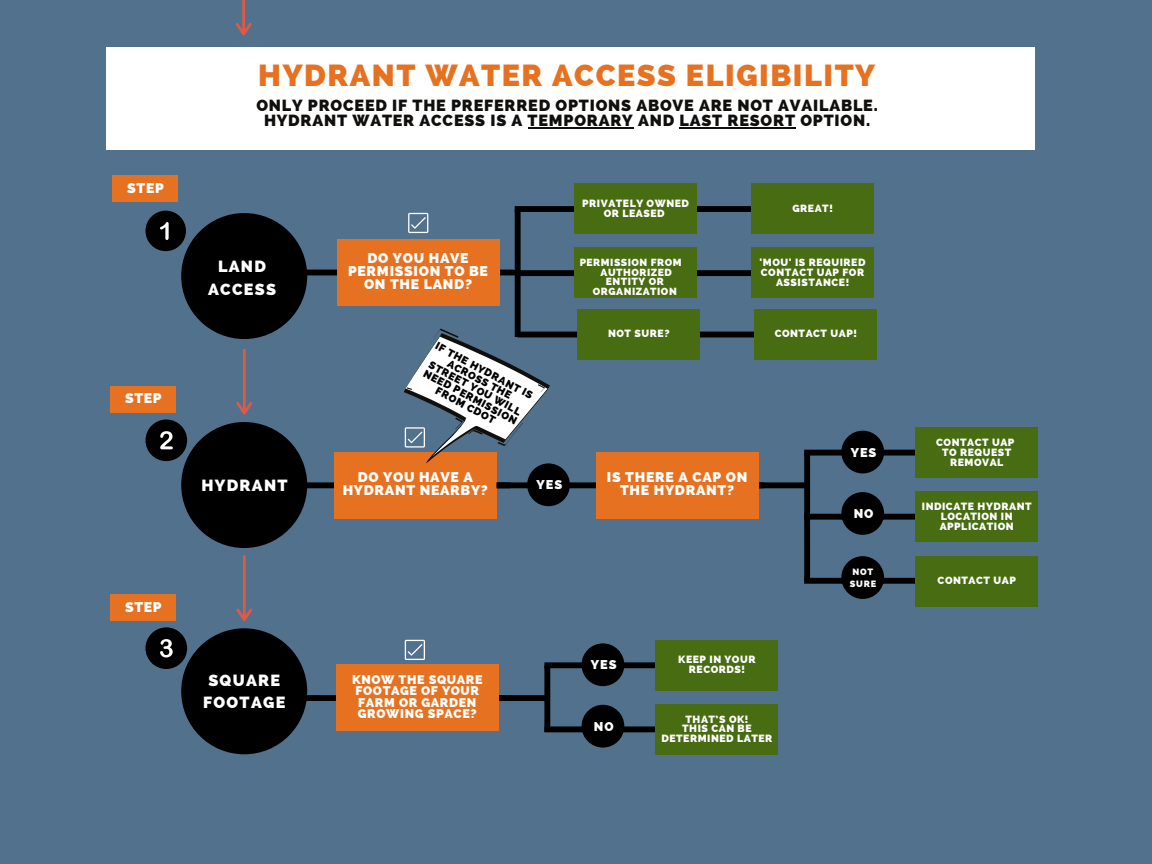
<style>
.page{position:relative;width:1152px;height:864px;background:#52718d}
.page>*{position:absolute;margin:0;border:0;box-sizing:border-box;transform-origin:0 0}
.t1{font:800 30.45px "Raleway";letter-spacing:.05em;color:#e67221}
.t2{font:800 16.2px "Raleway";letter-spacing:.05em;color:#100f0d}
.t3{font:800 16.2px/22px "Raleway";letter-spacing:.08em;color:#fff;text-align:center}
.t4{font:800 14.1px/12.9px "Raleway";letter-spacing:.05em;color:#fff;text-align:center}
.t5{font:800 12.75px "Raleway";letter-spacing:.08em;color:#fff}
.t6{font:800 12.6px/11.6px "Raleway";letter-spacing:.05em;color:#fff}
.t7{font:800 10.8px/9.9px "Raleway";color:#000;text-align:center}
.t8{font:800 10.5px/9.6px "Raleway";letter-spacing:.05em;color:#fff;text-align:center}
.t9{font:800 10.35px "Raleway";letter-spacing:.05em;color:#fff}
.t10{font:800 9.15px/12.1px "Raleway";letter-spacing:.08em;color:#fff;text-align:center}
</style>
<div class="page">
<svg style="left:236px;top:0;width:16px;height:35px"></svg>
<div style="left:181px;top:213px;width:126px;height:126px;background:#000;border-radius:50%"></div>
<div style="left:113px;top:175px;width:65px;height:27px;background:#e67221"></div>
<div style="left:181px;top:422px;width:126px;height:126px;background:#000;border-radius:50%"></div>
<div style="left:111px;top:386px;width:65px;height:27px;background:#e67221"></div>
<div style="left:181px;top:628px;width:126px;height:126px;background:#000;border-radius:50%"></div>
<div style="left:111px;top:594px;width:65px;height:27px;background:#e67221"></div>
<svg style="left:236px;top:349px;width:16px;height:66px"></svg>
<svg style="left:236px;top:555px;width:16px;height:66px"></svg>
<div style="left:298px;top:270px;width:215px;height:5px;background:#000"></div>
<div style="left:337px;top:239px;width:162px;height:67px;background:#e67221"></div>
<div style="left:515px;top:209px;width:6px;height:67px;background:#000"></div>
<div style="left:515px;top:206px;width:66px;height:6px;background:#000"></div>
<div style="left:515px;top:270px;width:66px;height:6px;background:#000"></div>
<div style="left:515px;top:271px;width:6px;height:66px;background:#000"></div>
<div style="left:517px;top:332px;width:67px;height:5px;background:#000"></div>
<div style="left:692px;top:206px;width:66px;height:6px;background:#000"></div>
<div style="left:574px;top:184px;width:123px;height:50px;background:#486c11"></div>
<div style="left:692px;top:270px;width:66px;height:6px;background:#000"></div>
<div style="left:574px;top:248px;width:123px;height:50px;background:#486c11"></div>
<div style="left:694px;top:332px;width:67px;height:5px;background:#000"></div>
<div style="left:577px;top:309px;width:123px;height:51px;background:#486c11"></div>
<div style="left:298px;top:482px;width:212px;height:6px;background:#000"></div>
<div style="left:334px;top:452px;width:162px;height:66px;background:#e67221"></div>
<div style="left:527px;top:463px;width:43px;height:43px;background:#000;border-radius:50%"></div>
<div style="left:566px;top:482px;width:197px;height:6px;background:#000"></div>
<div style="left:607px;top:482px;width:199px;height:6px;background:#000"></div>
<div style="left:596px;top:452px;width:162px;height:66px;background:#e67221"></div>
<div style="left:804px;top:453px;width:6px;height:66px;background:#000"></div>
<div style="left:804px;top:450px;width:67px;height:5px;background:#000"></div>
<div style="left:804px;top:514px;width:67px;height:6px;background:#000"></div>
<div style="left:841px;top:431px;width:43px;height:42px;background:#000;border-radius:50%"></div>
<div style="left:843px;top:450px;width:180px;height:5px;background:#000"></div>
<div style="left:841px;top:492px;width:43px;height:43px;background:#000;border-radius:50%"></div>
<div style="left:915px;top:428px;width:123px;height:50px;background:#486c11"></div>
<div style="left:843px;top:514px;width:180px;height:6px;background:#000"></div>
<div style="left:915px;top:492px;width:123px;height:50px;background:#486c11"></div>
<div style="left:804px;top:514px;width:6px;height:67px;background:#000"></div>
<div style="left:804px;top:578px;width:67px;height:6px;background:#000"></div>
<div style="left:841px;top:556px;width:43px;height:43px;background:#000;border-radius:50%"></div>
<div style="left:843px;top:578px;width:180px;height:6px;background:#000"></div>
<div style="left:915px;top:556px;width:123px;height:50px;background:#486c11"></div>
<div style="left:298px;top:695px;width:205px;height:6px;background:#000"></div>
<div style="left:348px;top:695px;width:199px;height:6px;background:#000"></div>
<div style="left:336px;top:664px;width:162px;height:67px;background:#e67221"></div>
<div style="left:544px;top:665px;width:6px;height:67px;background:#000"></div>
<div style="left:544px;top:662px;width:67px;height:6px;background:#000"></div>
<div style="left:544px;top:727px;width:67px;height:5px;background:#000"></div>
<div style="left:582px;top:643px;width:42px;height:43px;background:#000;border-radius:50%"></div>
<div style="left:583px;top:662px;width:180px;height:6px;background:#000"></div>
<div style="left:582px;top:705px;width:42px;height:43px;background:#000;border-radius:50%"></div>
<div style="left:656px;top:640px;width:122px;height:50px;background:#486c11"></div>
<div style="left:583px;top:727px;width:180px;height:5px;background:#000"></div>
<div style="left:656px;top:704px;width:122px;height:50px;background:#486c11"></div>
<svg style="left:408px;top:213px;width:20px;height:20px"></svg>
<svg style="left:404px;top:325px;width:147px;height:173px"></svg>
<svg style="left:405px;top:640px;width:20px;height:20px"></svg>
<div style="left:751px;top:184px;width:123px;height:50px;background:#486c11"></div>
<div style="left:751px;top:248px;width:123px;height:50px;background:#486c11"></div>
<div style="left:754px;top:309px;width:123px;height:51px;background:#486c11"></div>
<div style="left:107px;top:48px;width:928px;height:102px;background:#fff"></div>
<div style="left:145px;top:211px;width:41px;height:40px;background:#000;border-radius:50%"></div>
<svg style="left:160px;top:222px;width:9px;height:18px"></svg>
<div style="left:145px;top:420px;width:42px;height:41px;background:#000;border-radius:50%"></div>
<svg style="left:160px;top:431px;width:13px;height:18px"></svg>
<div style="left:145px;top:627px;width:42px;height:42px;background:#000;border-radius:50%"></div>
<svg style="left:160px;top:639px;width:13px;height:19px"></svg>
<hr style="left:528px;top:127px;width:106px;height:2px;background:#100f0d">
<hr style="left:680px;top:127px;width:116px;height:2px;background:#100f0d">
<p class="t4" style="left:127px;top:181px;width:38px">STEP</p>
<p class="t4" style="left:125px;top:392px;width:38px">STEP</p>
<p class="t4" style="left:125px;top:600px;width:38px">STEP</p>
<p class="t1" style="left:258px;top:57px;width:618px">HYDRANT WATER ACCESS ELIGIBILITY</p>
<p class="t2" style="left:256px;top:95px;width:623px">ONLY PROCEED IF THE PREFERRED OPTIONS ABOVE ARE NOT AVAILABLE.</p>
<p class="t2" style="left:264px;top:111px;width:608px">HYDRANT WATER ACCESS IS A TEMPORARY AND LAST RESORT OPTION.</p>
<p class="t3" style="left:208px;top:256px;width:70px">LAND<br>ACCESS</p>
<p class="t3" style="left:201px;top:474px;width:88px">HYDRANT</p>
<p class="t3" style="left:203px;top:669px;width:84px">SQUARE<br>FOOTAGE</p>
<p class="t8" style="left:582px;top:199px;width:108px">PRIVATELY OWNED<br>OR LEASED</p>
<p class="t8" style="left:792px;top:203px;width:42px">GREAT!</p>
<p class="t4" style="left:348px;top:251px;width:141px">DO YOU HAVE<br>PERMISSION TO BE<br>ON THE LAND?</p>
<p class="t9" style="left:580px;top:257px;width:103px">PERMISSION FROM</p>
<p class="t9" style="left:601px;top:266px;width:73px">AUTHORIZED</p>
<p class="t9" style="left:606px;top:275px;width:59px">ENTITY OR</p>
<p class="t9" style="left:593px;top:285px;width:85px">ORGANIZATION</p>
<p class="t8" style="left:760px;top:258px;width:107px">'MOU' IS REQUIRED<br>CONTACT UAP FOR<br>ASSISTANCE!</p>
<p class="t7" style="left:439px;top:341px;width:110px;rotate:28deg">IF THE HYDRANT IS<br>ACROSS THE<br>STREET YOU WILL<br>NEED PERMISSION<br>FROM CDOT</p>
<p class="t8" style="left:608px;top:329px;width:63px">NOT SURE?</p>
<p class="t4" style="left:343px;top:471px;width:147px">DO YOU HAVE A<br>HYDRANT NEARBY?</p>
<p class="t5" style="left:537px;top:477px;width:27px">YES</p>
<p class="t4" style="left:607px;top:471px;width:142px">IS THERE A CAP ON<br>THE HYDRANT?</p>
<p class="t8" style="left:775px;top:329px;width:84px">CONTACT UAP!</p>
<p class="t5" style="left:851px;top:445px;width:27px">YES</p>
<p class="t5" style="left:854px;top:506px;width:21px">NO</p>
<p class="t10" style="left:850px;top:565px;width:28px">NOT<br>SURE</p>
<p class="t6" style="left:352px;top:673px;width:132px">KNOW THE SQUARE<br>FOOTAGE OF YOUR<br>FARM OR GARDEN<br>GROWING SPACE?</p>
<p class="t5" style="left:591px;top:657px;width:27px">YES</p>
<p class="t5" style="left:594px;top:719px;width:21px">NO</p>
<p class="t8" style="left:678px;top:655px;width:79px">KEEP IN YOUR<br>RECORDS!</p>
<p class="t8" style="left:686px;top:714px;width:64px">THAT’S OK!</p>
<p class="t8" style="left:661px;top:724px;width:113px">THIS CAN BE<br>DETERMINED LATER</p>
<p class="t8" style="left:936px;top:438px;width:80px">CONTACT UAP</p>
<p class="t8" style="left:942px;top:447px;width:71px">TO REQUEST<br>REMOVAL</p>
<p class="t8" style="left:922px;top:502px;width:111px">INDICATE HYDRANT<br>LOCATION IN<br>APPLICATION</p>
<p class="t8" style="left:938px;top:576px;width:80px">CONTACT UAP</p>
</div>
